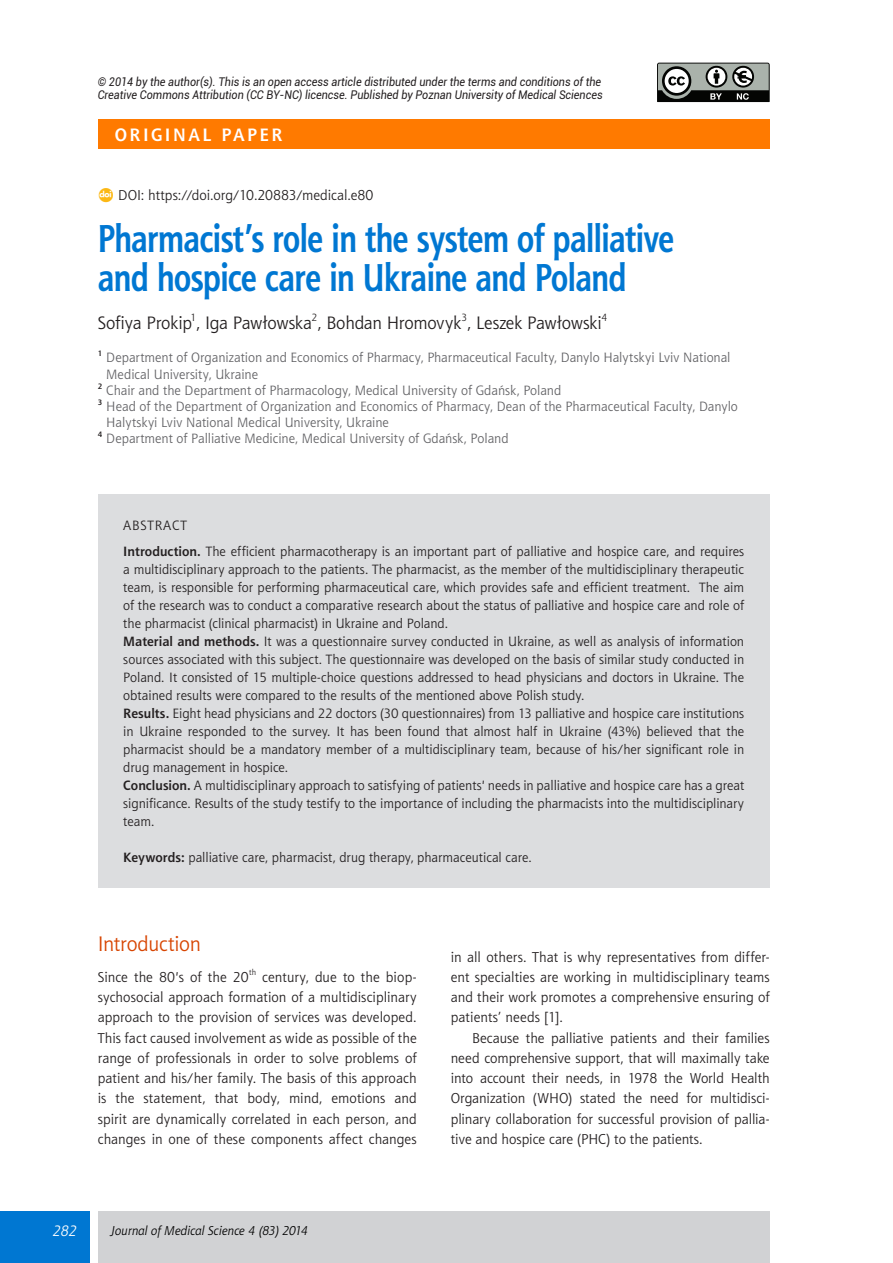
<style>
.page{position:relative;width:893px;height:1263px;background:#fff}
.page>*{position:absolute;margin:0;border:0;box-sizing:border-box;transform-origin:0 0}
.TYT_tytul{font:700 39px/39px "Aerton Cnd TTEFN";letter-spacing:-.01em;color:#0077d2}
.PKT_1{font:21px "Aerton TTEFN";letter-spacing:-.01em;color:#d74400}
.TYT_autorzy{font:18px "Aerton TTEFN";letter-spacing:-.01em;color:#231f20}
.TXT_wciecie{font:700 18px "Aerton TTEFN";letter-spacing:.14em;color:#fff}
.t1{font:italic 15px "Aerton TTEFN";color:#fff}
.TXT_bez_wciecia{font:14.25px/20.2px "Aerton TTEFN";letter-spacing:.01em;color:#231f20;text-align:justify}
.TXT_wciecie-2{font:14.25px/20.2px "Aerton TTEFN";color:#231f20;text-align:justify}
.DOI{font:14.25px "Aerton TTEFN";color:#231f20}
.STR_tekst{font:13.5px/18px "Aerton TTEFN";color:#231f20;text-align:justify}
.TYT_afiliacja_NR{font:13.5px/16.2px "Aerton TTEFN";color:#636366}
.STR_abstract{font:13.5px "Aerton TTEFN";letter-spacing:.06em;color:#231f20}
.t2{font:italic 12.75px "Aerton TTEFN";color:#000}
.t3{font:italic 12px/13.5px "Roboto";color:#231f20;scale:.9 1}
.TXT_bez_wciecia-2{font:8.25px "Aerton TTEFN";color:#231f20}
.TYT_afiliacja_NR-2{font:700 7.8px "Aerton TTEFN";color:#231f20}
.s1{font-weight:700}
</style>
<div class="page">
<div style="left:0;top:1212px;width:89px;height:51px;background:#0077d2"></div>
<div style="left:98px;top:1212px;width:672px;height:51px;background:#d1d2d4"></div>
<svg style="left:657px;top:63px;width:113px;height:40px"></svg>
<div style="left:98px;top:494px;width:672px;height:394px;background:#dcdddf"></div>
<div style="left:98px;top:119px;width:672px;height:30px;background:#ff7a00"></div>
<p class="t3" style="left:98px;top:74px;width:562px">© 2014 by the author(s). This is an open access article distributed under the terms and conditions of the<br>Creative Commons Attribution (CC BY-NC) licencse. Published by Poznan University of Medical Sciences</p>
<p class="TXT_wciecie" style="left:115px;top:124px;width:169px">ORIGINAL PAPER</p>
<p class="DOI" style="left:118px;top:187px;width:257px">DOI: https://doi.org/10.20883/medical.e80</p>
<p class="TYT_tytul" style="left:98px;top:218px;width:578px">Pharmacist’s role in the system of palliative and hospice care in Ukraine and Poland</p>
<p class="TYT_autorzy" style="left:98px;top:312px;width:511px">Sofiya Prokip<sup>1</sup>, Iga Pawłowska<sup>2</sup>, Bohdan Hromovyk<sup>3</sup>, Leszek Pawłowski<sup>4</sup></p>
<p class="TYT_afiliacja_NR" style="left:106px;top:350px;width:626px;text-indent:-9px"><sup>1</sup> Department of Organization and Economics of Pharmacy, Pharmaceutical Faculty, Danylo Halytskyi Lviv National<br>Medical University, Ukraine</p>
<p class="TYT_afiliacja_NR" style="left:98px;top:382px;width:465px"><sup>2</sup> Chair and the Department of Pharmacology, Medical University of Gdańsk, Poland</p>
<p class="TYT_afiliacja_NR-2" style="left:98px;top:397px;width:6px">3</p>
<p class="TYT_afiliacja_NR" style="left:106px;top:398px;width:633px">Head of the Department of Organization and Economics of Pharmacy, Dean of the Pharmaceutical Faculty, Danylo<br>Halytskyi Lviv National Medical University, Ukraine</p>
<p class="TYT_afiliacja_NR" style="left:98px;top:431px;width:412px"><sup>4</sup> Department of Palliative Medicine, Medical University of Gdańsk, Poland</p>
<p class="STR_abstract" style="left:123px;top:517px;width:65px">Abstract</p>
<p class="STR_tekst" style="left:123px;top:542px;width:622px"><span class="s1">Introduction.</span> The efficient pharmacotherapy is an important part of palliative and hospice care, and requires a multidisciplinary approach to the patients. The pharmacist, as the member of the multidisciplinary therapeutic team, is responsible for performing pharmaceutical care, which provides safe and efficient treatment. The aim of the research was to conduct a comparative research about the status of palliative and hospice care and role of the pharmacist (clinical pharmacist) in Ukraine and Poland.</p>
<p class="STR_tekst" style="left:123px;top:632px;width:622px"><span class="s1">Material and methods.</span> It was a questionnaire survey conducted in Ukraine, as well as analysis of information sources associated with this subject. The questionnaire was developed on the basis of similar study conducted in Poland. It consisted of 15 multiple-choice questions addressed to head physicians and doctors in Ukraine. The obtained results were compared to the results of the mentioned above Polish study.</p>
<p class="STR_tekst" style="left:123px;top:704px;width:622px"><span class="s1">Results.</span> Eight head physicians and 22 doctors (30 questionnaires) from 13 palliative and hospice care institutions in Ukraine responded to the survey. It has been found that almost half in Ukraine (43%) believed that the pharmacist should be a mandatory member of a multidisciplinary team, because of his/her significant role in drug management in hospice.</p>
<p class="STR_tekst" style="left:123px;top:776px;width:622px"><span class="s1">Conclusion.</span> A multidisciplinary approach to satisfying of patients' needs in palliative and hospice care has a great significance. Results of the study testify to the importance of including the pharmacists into the multidisciplinary team.</p>
<p class="STR_tekst" style="left:123px;top:848px;width:410px"><span class="s1">Keywords:</span> palliative care, pharmacist, drug therapy, pharmaceutical care.</p>
<p class="PKT_1" style="left:98px;top:932px;width:104px">Introduction</p>
<p class="TXT_bez_wciecia" style="left:98px;top:967px;width:152px">Since the 80's of the 20</p>
<p class="TXT_bez_wciecia-2" style="left:249px;top:968px;width:9px">th</p>
<p class="TXT_bez_wciecia" style="left:98px;top:967px;width:320px;text-indent:164px">century, due to the biop&shy;sychosocial approach formation of a multidisciplinary approach to the provision of services was developed.<br>This fact caused involvement as wide as possible of the range of professionals in order to solve problems of patient and his/her family. The basis of this approach is the statement, that body, mind, emotions and spirit are dynamically correlated in each person, and changes in one of these components affect changes</p>
<p class="t1" style="left:52px;top:1222px;width:26px">282</p>
<p class="t2" style="left:111px;top:1223px;width:199px">Journal of Medical Science 4 (83) 2014</p>
<p class="TXT_bez_wciecia" style="left:451px;top:946px;width:320px">in all others. That is why representatives from differ&shy;ent specialties are working in multidisciplinary teams and their work promotes a comprehensive ensuring of patients’ needs [1].</p>
<p class="TXT_wciecie-2" style="left:451px;top:1027px;width:320px;text-indent:21px">Because the palliative patients and their families need comprehensive support, that will maximally take into account their needs, in 1978 the World Health Organization (WHO) stated the need for multidisci&shy;plinary collaboration for successful provision of pallia&shy;tive and hospice care (PHC) to the patients.</p>
</div>
